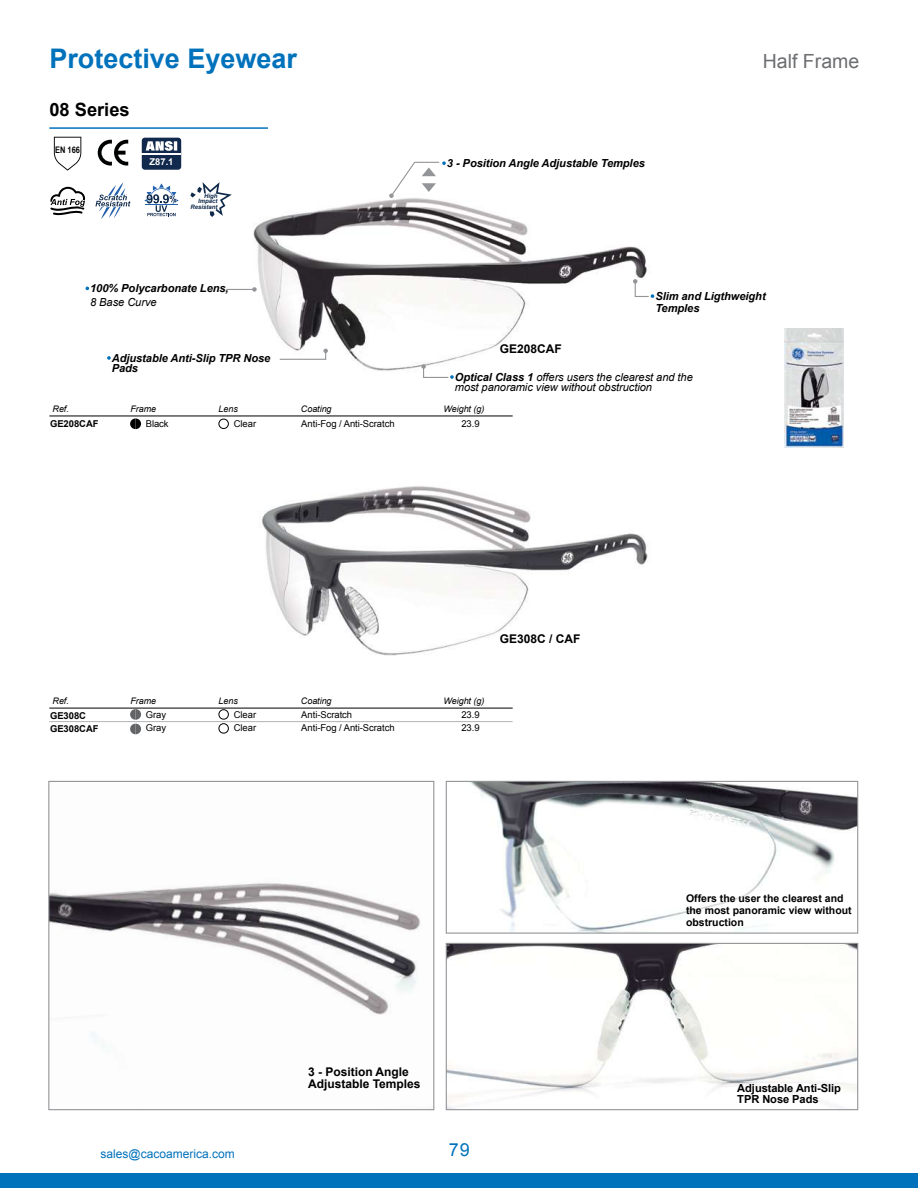
<style>
.page{position:relative;width:918px;height:1188px;background:#fff}
.page>*{position:absolute;margin:0;border:0;box-sizing:border-box;transform-origin:0 0}
.t1{font:700 27px "Arial";color:#0072bc}
.t2{font:19.5px "Arial";color:#6d6e71}
.t3{font:700 18.3px "Arial";color:#000}
.t4{font:18px "Arial";color:#0072bc}
.t5{font:700 12px/12px "Arial";color:#000}
.t6{font:12px "Arial";color:#0072bc}
.t7{font:italic 700 11.1px/10.5px "Arial";letter-spacing:-.005em;color:#000}
.t8{font:italic 11.1px/10.5px "Arial";letter-spacing:-.005em;color:#000}
.t9{font:700 11.1px/10.5px "Arial";letter-spacing:-.005em;color:#000}
.t10{font:700 10.5px/12px "Arial";color:#000}
.t11{font:9.45px "Arial";letter-spacing:-.005em;color:#000}
.t12{font:700 9.45px/12.8px "Arial";letter-spacing:-.005em;color:#000}
.t13{font:700 9.45px "Arial";color:#fff}
.t14{font:italic 9px "Arial";letter-spacing:-.005em;color:#000}
.t15{font:700 9px "Arial Narrow";color:#000101}
.t16{font:italic 700 6px/5.2px "Arial";color:#102a4b;text-align:right}
.s1{font-weight:700}
</style>
<div class="page">
<div style="left:0;top:1173px;width:918px;height:15px;background:#0072bc"></div>
<img style="left:448px;top:945px;width:408px;height:163px">
<div style="left:446px;top:943px;width:412px;height:167px;border:1px solid #939598"></div>
<img style="left:50px;top:883px;width:371px;height:156px">
<div style="left:48px;top:781px;width:386px;height:329px;border:1px solid #939598"></div>
<img style="left:471px;top:783px;width:385px;height:149px">
<div style="left:446px;top:781px;width:412px;height:153px;border:1px solid #939598"></div>
<hr style="left:49px;top:127px;width:219px;height:2px;background:#0072bc">
<img style="left:253px;top:198px;width:402px;height:173px">
<img style="left:262px;top:486px;width:386px;height:170px">
<svg style="left:226px;top:287px;width:31px;height:5px"></svg>
<svg style="left:107px;top:356px;width:4px;height:4px"></svg>
<svg style="left:279px;top:349px;width:49px;height:11px"></svg>
<svg style="left:421px;top:364px;width:33px;height:15px"></svg>
<svg style="left:633px;top:279px;width:21px;height:19px"></svg>
<hr style="left:49px;top:721px;width:464px;height:1px;background:#b1b4b6">
<hr style="left:49px;top:416px;width:464px;height:1px;background:#000">
<hr style="left:49px;top:708px;width:464px;height:1px;background:#000">
<svg style="left:130px;top:418px;width:11px;height:11px"></svg>
<svg style="left:130px;top:709px;width:11px;height:25px"></svg>
<div style="left:219px;top:419px;width:10px;height:10px;border:1px solid #000;border-radius:50%"></div>
<div style="left:219px;top:710px;width:10px;height:9px;border:1px solid #000;border-radius:50%"></div>
<div style="left:219px;top:723px;width:10px;height:10px;border:1px solid #000;border-radius:50%"></div>
<img style="left:784px;top:328px;width:60px;height:119px">
<svg style="left:95px;top:182px;width:36px;height:37px"></svg>
<svg style="left:144px;top:183px;width:35px;height:33px"></svg>
<svg style="left:190px;top:182px;width:42px;height:35px"></svg>
<svg style="left:50px;top:187px;width:35px;height:28px"></svg>
<svg style="left:98px;top:140px;width:30px;height:26px"></svg>
<svg style="left:54px;top:137px;width:27px;height:34px"></svg>
<div style="left:142px;top:138px;width:39px;height:32px;background:#11294c;border-radius:3px"></div>
<svg style="left:146px;top:141px;width:31px;height:10px"></svg>
<hr style="left:142px;top:154px;width:39px;height:1px;background:#fff">
<svg style="left:389px;top:161px;width:57px;height:37px"></svg>
<h1 class="t1" style="left:49px;top:41px;width:249px">Protective Eyewear</h1>
<h2 class="t2" style="left:763px;top:49px;width:98px">Half Frame</h2>
<h3 class="t3" style="left:49px;top:98px;width:82px">08 Series</h3>
<p class="t15" style="left:55px;top:143px;width:26px">EN 166</p>
<p class="t13" style="left:149px;top:155px;width:26px">Z87.1</p>
<p class="t16" style="left:190px;top:194px;width:29px">High<br>Impact<br>Resistant</p>
<p class="t14" style="left:53px;top:403px;width:18px">Ref.</p>
<p class="t7" style="left:90px;top:283px;width:140px">100% Polycarbonate Lens,</p>
<p class="t8" style="left:90px;top:297px;width:68px">8 Base Curve</p>
<p class="t7" style="left:112px;top:353px;width:160px">Adjustable Anti-Slip TPR Nose<br>Pads</p>
<p class="t14" style="left:130px;top:403px;width:27px">Frame</p>
<p class="t14" style="left:219px;top:403px;width:21px">Lens</p>
<p class="t12" style="left:50px;top:418px;width:50px">GE208CAF</p>
<p class="t11" style="left:146px;top:417px;width:24px">Black</p>
<p class="t11" style="left:234px;top:417px;width:24px">Clear</p>
<p class="t14" style="left:301px;top:403px;width:32px">Coating</p>
<p class="t11" style="left:301px;top:417px;width:95px">Anti-Fog / Anti-Scratch</p>
<p class="t7" style="left:447px;top:158px;width:200px">3 - Position Angle Adjustable Temples</p>
<p class="t5" style="left:500px;top:343px;width:64px">GE208CAF</p>
<p class="t7" style="left:655px;top:290px;width:112px;line-height:12.8px">Slim and Ligthweight<br>Temples</p>
<p class="t8" style="left:455px;top:372px;width:240px"><span class="s1">Optical Class 1</span> offers users the clearest and the most panoramic view without obstruction</p>
<p class="t14" style="left:444px;top:403px;width:42px">Weight (g)</p>
<p class="t11" style="left:461px;top:417px;width:20px">23.9</p>
<p class="t14" style="left:53px;top:695px;width:18px">Ref.</p>
<p class="t14" style="left:130px;top:695px;width:27px">Frame</p>
<p class="t14" style="left:219px;top:695px;width:21px">Lens</p>
<p class="t14" style="left:301px;top:695px;width:32px">Coating</p>
<p class="t5" style="left:500px;top:633px;width:82px">GE308C / CAF</p>
<p class="t14" style="left:444px;top:695px;width:42px">Weight (g)</p>
<p class="t12" style="left:50px;top:710px;width:50px">GE308C<br>GE308CAF</p>
<p class="t11" style="left:146px;top:708px;width:22px">Gray</p>
<p class="t11" style="left:234px;top:708px;width:24px">Clear</p>
<p class="t11" style="left:301px;top:708px;width:52px">Anti-Scratch</p>
<p class="t11" style="left:461px;top:708px;width:20px">23.9</p>
<p class="t11" style="left:146px;top:722px;width:22px">Gray</p>
<p class="t11" style="left:234px;top:722px;width:24px">Clear</p>
<p class="t11" style="left:301px;top:722px;width:95px">Anti-Fog / Anti-Scratch</p>
<p class="t11" style="left:461px;top:722px;width:20px">23.9</p>
<p class="t5" style="left:308px;top:1066px;width:114px">3 - Position Angle<br>Adjustable Temples</p>
<p class="t6" style="left:100px;top:1146px;width:136px">sales@cacoamerica.com</p>
<h3 class="t4" style="left:449px;top:1138px;width:22px">79</h3>
<p class="t10" style="left:686px;top:893px;width:167px">Offers the user the clearest and the most panoramic view without obstruction</p>
<p class="t9" style="left:737px;top:1083px;width:105px">Adjustable Anti-Slip<br>TPR Nose Pads</p>
</div>
